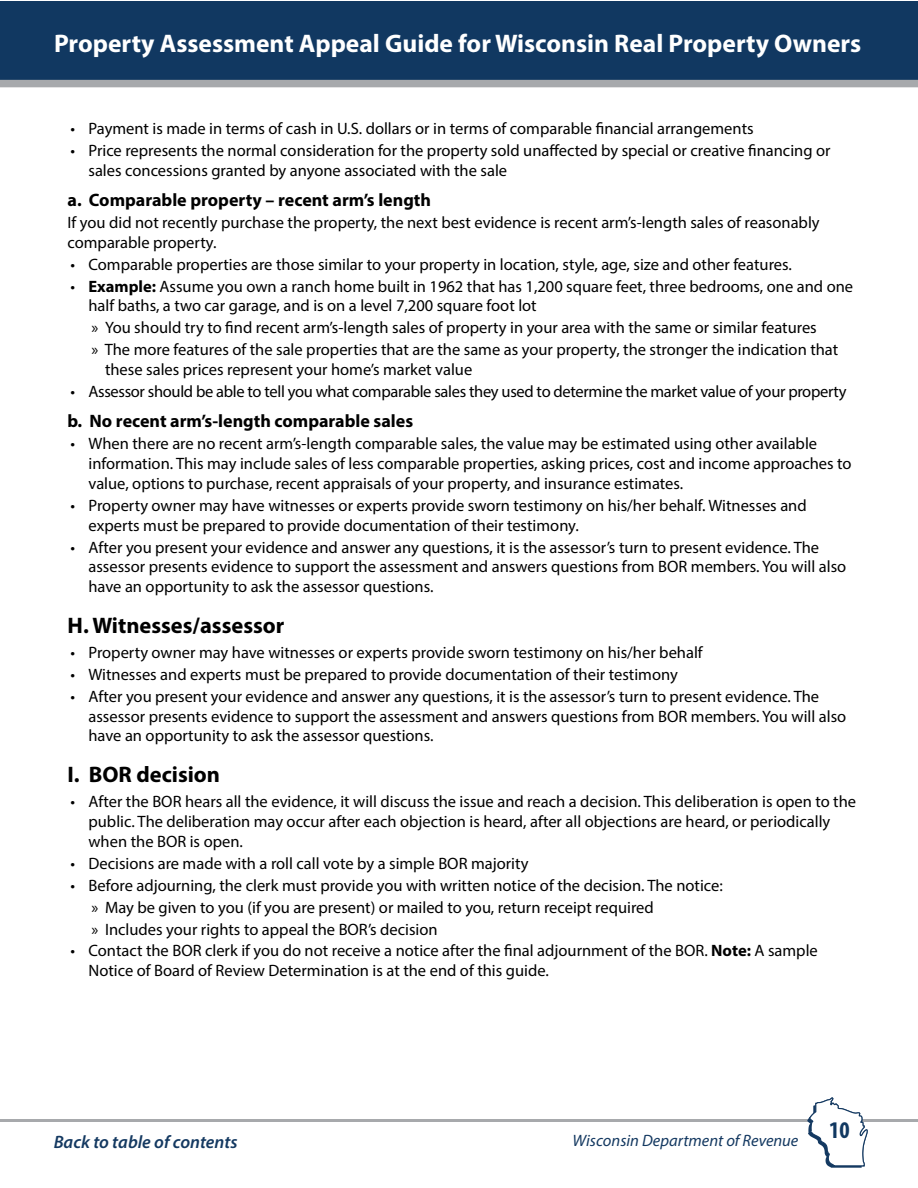
<style>
.page{position:relative;width:918px;height:1188px;background:#fff}
.page>*{position:absolute;margin:0;border:0;box-sizing:border-box;transform-origin:0 0}
.t1{font:700 25.5px "Myriad Pro";color:#fff}
.t2{font:700 condensed 24px "Myriad Pro";color:#113861}
.t3{font:700 22.5px "Myriad Pro";color:#000}
.t4{font:700 18px "Myriad Pro";color:#000}
.t5{font:italic 600 18px "Myriad Pro";color:#143961}
.t6{font:16.5px/19.8px "Myriad Pro";color:#000}
.t7{font:16.5px "Myriad Pro";letter-spacing:-.02em;color:#000}
.t8{font:italic 16.5px "Myriad Pro";color:#143961}
.s1{font-weight:700}
</style>
<div class="page">
<div style="left:1px;top:1px;width:917px;height:86px;background:#113861"></div>
<div style="left:0;top:80px;width:918px;height:7px;background:#a7a9ac"></div>
<hr style="left:0;top:1119px;width:918px;height:3px;background:#a7a9ac">
<svg style="left:807px;top:1097px;width:61px;height:71px"></svg>
<h1 class="t1" style="left:54px;top:27px;width:809px">Property Assessment Appeal Guide for Wisconsin Real Property Owners</h1>
<p class="t6" style="left:70px;top:118px;width:685px">• Payment is made in terms of cash in U.S. dollars or in terms of comparable financial arrangements</p>
<p class="t6" style="left:89px;top:140px;width:744px;text-indent:-18px">• Price represents the normal consideration for the property sold unaffected by special or creative financing or sales concessions granted by anyone associated with the sale</p>
<p class="t4" style="left:68px;top:188px;width:365px">a. Comparable property – recent arm’s length</p>
<p class="t6" style="left:68px;top:212px;width:754px">If you did not recently purchase the property, the next best evidence is recent arm’s-length sales of reasonably comparable property.</p>
<p class="t6" style="left:71px;top:254px;width:723px">• Comparable properties are those similar to your property in location, style, age, size and other features.</p>
<p class="t6" style="left:89px;top:276px;width:766px;text-indent:-18px">• <span class="s1">Example:</span> Assume you own a ranch home built in 1962 that has 1,200 square feet, three bedrooms, one and one half baths, a two car garage, and is on a level 7,200 square foot lot</p>
<p class="t6" style="left:92px;top:317px;width:748px;line-height:21.9px">» You should try to find recent arm’s-length sales of property in your area with the same or similar features<br>» The more features of the sale properties that are the same as your property, the stronger the indication that</p>
<p class="t6" style="left:105px;top:359px;width:369px">these sales prices represent your home’s market value</p>
<p class="t7" style="left:71px;top:381px;width:778px">• Assessor should be able to tell you what comparable sales they used to determine the market value of your property</p>
<p class="t4" style="left:68px;top:409px;width:347px">b. No recent arm’s-length comparable sales</p>
<p class="t6" style="left:89px;top:434px;width:765px;text-indent:-18px">• When there are no recent arm’s-length comparable sales, the value may be estimated using other available information. This may include sales of less comparable properties, asking prices, cost and income approaches to value, options to purchase, recent appraisals of your property, and insurance estimates.</p>
<p class="t6" style="left:89px;top:495px;width:720px;text-indent:-18px">• Property owner may have witnesses or experts provide sworn testimony on his/her behalf. Witnesses and experts must be prepared to provide documentation of their testimony.</p>
<p class="t6" style="left:89px;top:537px;width:759px;text-indent:-18px">• After you present your evidence and answer any questions, it is the assessor’s turn to present evidence. The assessor presents evidence to support the assessment and answers questions from BOR members. You will also have an opportunity to ask the assessor questions.</p>
<h3 class="t3" style="left:68px;top:610px;width:218px">H. Witnesses/assessor</h3>
<p class="t6" style="left:70px;top:642px;width:634px">• Property owner may have witnesses or experts provide sworn testimony on his/her behalf</p>
<p class="t6" style="left:70px;top:664px;width:609px">• Witnesses and experts must be prepared to provide documentation of their testimony</p>
<p class="t6" style="left:89px;top:686px;width:759px;text-indent:-18px">• After you present your evidence and answer any questions, it is the assessor’s turn to present evidence. The assessor presents evidence to support the assessment and answers questions from BOR members. You will also have an opportunity to ask the assessor questions.</p>
<h3 class="t3" style="left:68px;top:760px;width:154px">I. BOR decision</h3>
<p class="t6" style="left:89px;top:791px;width:769px;text-indent:-18px">• After the BOR hears all the evidence, it will discuss the issue and reach a decision. This deliberation is open to the public. The deliberation may occur after each objection is heard, after all objections are heard, or periodically when the BOR is open.</p>
<p class="t6" style="left:70px;top:853px;width:460px">• Decisions are made with a roll call vote by a simple BOR majority</p>
<p class="t6" style="left:92px;top:874px;width:633px;line-height:21.9px;text-indent:-21px">• Before adjourning, the clerk must provide you with written notice of the decision. The notice: » May be given to you (if you are present) or mailed to you, return receipt required<br>» Includes your rights to appeal the BOR’s decision</p>
<p class="t6" style="left:89px;top:941px;width:731px;text-indent:-18px">• Contact the BOR clerk if you do not receive a notice after the final adjournment of the BOR. <span class="s1">Note:</span> A sample<br>Notice of Board of Review Determination is at the end of this guide.</p>
<p class="t5" style="left:54px;top:1130px;width:185px">Back to table of contents</p>
<p class="t8" style="left:573px;top:1130px;width:227px">Wisconsin Department of Revenue</p>
<h2 class="t2" style="left:829px;top:1115px;width:22px">10</h2>
</div>
